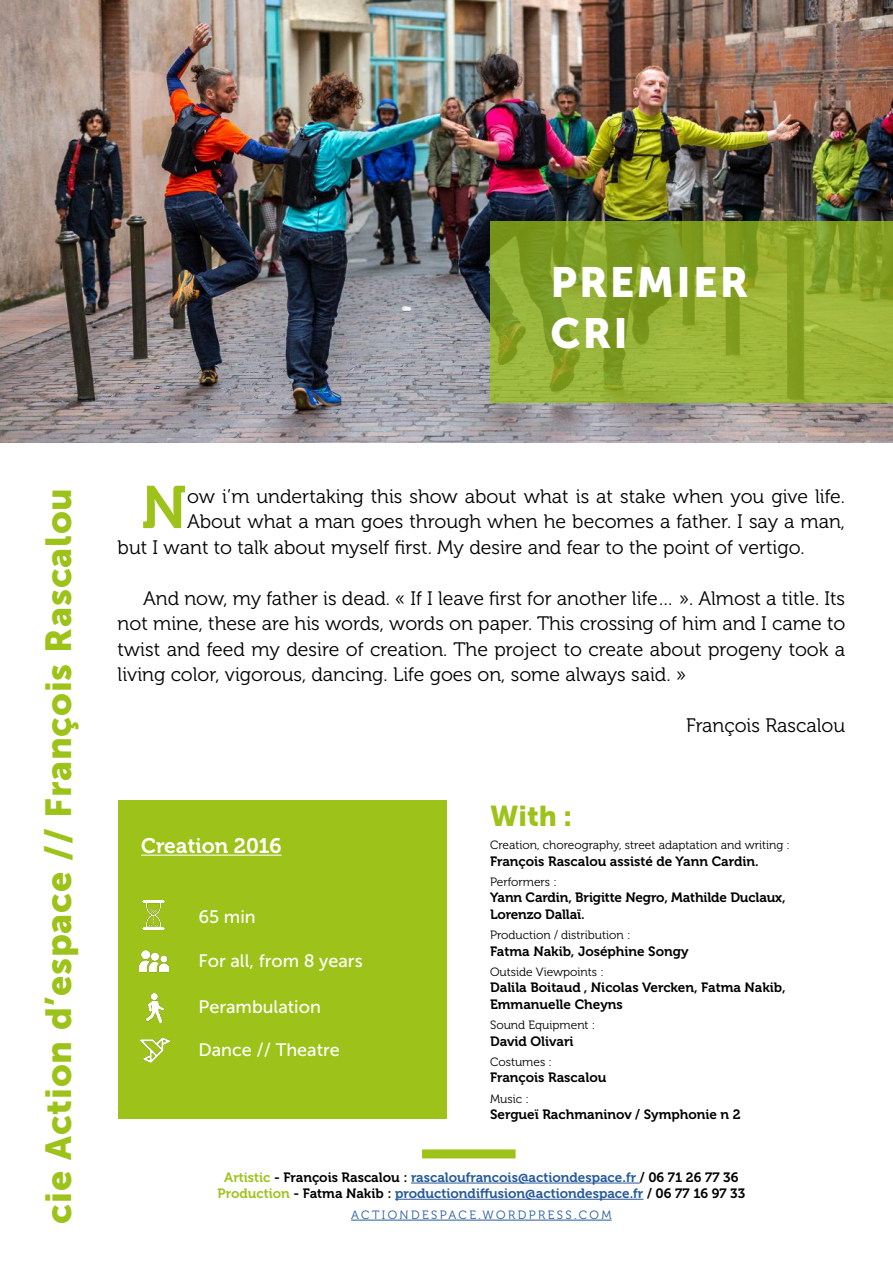
<style>
.page{position:relative;width:893px;height:1263px;background:#fff}
.page>*{position:absolute;margin:0;border:0;box-sizing:border-box;transform-origin:0 0}
.t1{font:59.7px "Museo 700";color:#9dc31a}
.t2{font:42px/50.4px "Museo Sans 900";letter-spacing:.05em;color:#fff}
.t3{font:36px "Museo Sans 900";letter-spacing:.02em;color:#9dc31a}
.t4{font:28.5px "Museo Sans 900";color:#9dc31a}
.t5{font:21px "Museo 700";color:#fff}
.t6{font:19.5px/25.5px "Museo 300";color:#000;text-align:justify}
.t7{font:18px "Museo Sans 500";color:#fff}
.t8{font:13.5px/16.2px "Museo 700";color:#000}
.t9{font:13.5px/16.2px "Museo 700";color:#265a9b;text-align:center}
.t10{font:12px "Museo 300";color:#000}
.t11{font:12px "Museo 300";letter-spacing:.2em;color:#265a9b}
.s1{color:#9dc31a}
.s2{color:#000}
</style>
<div class="page">
<img style="left:0;top:0;width:893px;height:442px">
<svg style="left:490px;top:221px;width:403px;height:182px"></svg>
<div style="left:118px;top:800px;width:328px;height:319px;background:#9dc31a"></div>
<hr style="left:141px;top:855px;width:141px;height:1px;background:#fff">
<img style="left:142px;top:900px;width:23px;height:29px">
<img style="left:139px;top:950px;width:29px;height:23px">
<img style="left:146px;top:993px;width:18px;height:29px">
<img style="left:141px;top:1037px;width:29px;height:26px">
<hr style="left:411px;top:1183px;width:229px;height:1px;background:#265a9b">
<hr style="left:395px;top:1199px;width:248px;height:1px;background:#265a9b">
<hr style="left:351px;top:1220px;width:261px;height:1px;background:#265a9b">
<div style="left:422px;top:1149px;width:94px;height:9px;background:#9dc31a"></div>
<h2 class="t2" style="left:550px;top:257px;width:200px">PREMIER<br>CRI</h2>
<h3 class="t3" style="left:38px;top:1224px;width:737px;rotate:-90deg">cie Action d’espace // François Rascalou</h3>
<h1 class="t1" style="left:141px;top:474px;width:47px">N</h1>
<p class="t6" style="left:187px;top:483px;width:660px">ow i’m undertaking this show about what is at stake when you give life.</p>
<p class="t6" style="left:187px;top:509px;width:659px">About what a man goes through when he becomes a father. I say a man,</p>
<p class="t6" style="left:118px;top:534px;width:688px">but I want to talk about myself first. My desire and fear to the point of vertigo.</p>
<p class="t6" style="left:118px;top:585px;width:729px;text-indent:26px">And now, my father is dead. « If I leave first for another life… ». Almost a title. Its not mine, these are his words, words on paper. This crossing of him and I came to twist and feed my desire of creation. The project to create about progeny took a living color, vigorous, dancing. Life goes on, some always said. »</p>
<p class="t6" style="left:686px;top:713px;width:161px">François Rascalou</p>
<h3 class="t4" style="left:490px;top:800px;width:84px">With :</h3>
<p class="t5" style="left:141px;top:834px;width:142px">Creation 2016</p>
<p class="t10" style="left:490px;top:839px;width:301px">Creation, choreography, street adaptation and writing :</p>
<p class="t8" style="left:490px;top:853px;width:270px">François Rascalou assisté de Yann Cardin.</p>
<p class="t10" style="left:490px;top:875px;width:68px">Performers :</p>
<p class="t8" style="left:490px;top:890px;width:297px">Yann Cardin, Brigitte Negro, Mathilde Duclaux,<br>Lorenzo Dallaï.</p>
<p class="t10" style="left:490px;top:929px;width:142px">Production / distribution :</p>
<p class="t8" style="left:490px;top:943px;width:200px">Fatma Nakib, Joséphine Songy</p>
<p class="t10" style="left:490px;top:965px;width:115px">Outside Viewpoints :</p>
<p class="t8" style="left:490px;top:980px;width:297px">Dalila Boitaud , Nicolas Vercken, Fatma Nakib,<br>Emmanuelle Cheyns</p>
<p class="t10" style="left:490px;top:1019px;width:107px">Sound Equipment :</p>
<p class="t8" style="left:490px;top:1033px;width:85px">David Olivari</p>
<p class="t10" style="left:490px;top:1055px;width:63px">Costumes :</p>
<p class="t8" style="left:490px;top:1070px;width:118px">François Rascalou</p>
<p class="t10" style="left:490px;top:1092px;width:40px">Music :</p>
<p class="t8" style="left:490px;top:1107px;width:252px">Sergueï Rachmaninov / Symphonie n 2</p>
<p class="t7" style="left:198px;top:907px;width:59px">65 min</p>
<p class="t7" style="left:198px;top:951px;width:166px">For all, from 8 years</p>
<p class="t7" style="left:198px;top:997px;width:124px">Perambulation</p>
<p class="t7" style="left:198px;top:1040px;width:143px">Dance // Theatre</p>
<p class="t9" style="left:218px;top:1169px;width:529px"><span class="s1">Artistic</span> <span class="s2">- François Rascalou :</span> rascaloufrancois@actiondespace.fr <span class="s2">/ 06 71 26 77 36<br></span><span class="s1">Production</span> <span class="s2">- Fatma Nakib :</span> productiondiffusion@actiondespace.fr <span class="s2">/ 06 77 16 97 33</span></p>
<p class="t11" style="left:351px;top:1208px;width:262px">ACTIONDESPACE.WORDPRESS.COM</p>
</div>
